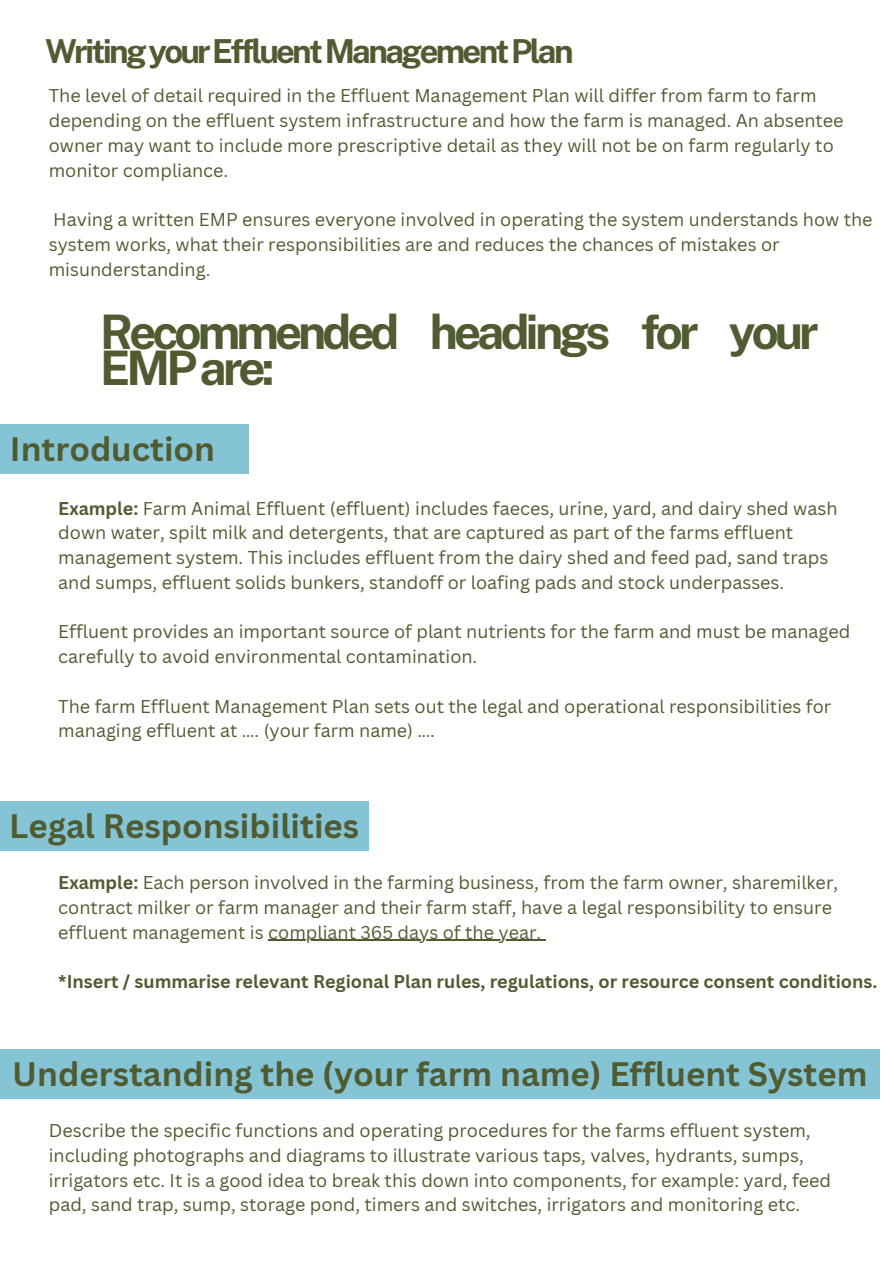
<style>
.page{position:relative;width:894px;height:1264px;background:#fff}
.page>*{position:absolute;margin:0;border:0;box-sizing:border-box;transform-origin:0 0}
.t1{font:700 47.55px/36px "Public Sans";letter-spacing:-.08em;color:#505b31}
.t2{font:700 33px "Canva Sans";color:#505b31}
.t3{font:700 33px "Public Sans";letter-spacing:-.08em;color:#505b31}
.t4{font:18px/24.8px "Canva Sans";color:#505b31}
.t5{font:700 18px "Canva Sans";color:#505b31}
.s1{font-weight:700}
</style>
<div class="page">
<div style="left:0;top:424px;width:248px;height:50px;background:#84c4d5"></div>
<div style="left:0;top:800px;width:368px;height:50px;background:#84c4d5"></div>
<div style="left:0;top:1048px;width:879px;height:50px;background:#84c4d5"></div>
<hr style="left:268px;top:939px;width:273px;height:2px;background:#505b31">
<p class="t3" style="left:45px;top:31px;width:530px">WritingyourEffluentManagementPlan</p>
<p class="t4" style="left:49px;top:83px;width:796px">The level of detail required in the Effluent Management Plan will differ from farm to farm depending on the effluent system infrastructure and how the farm is managed. An absentee owner may want to include more prescriptive detail as they will not be on farm regularly to monitor compliance.</p>
<p class="t4" style="left:49px;top:207px;width:825px">Having a written EMP ensures everyone involved in operating the system understands how the system works, what their responsibilities are and reduces the chances of mistakes or misunderstanding.</p>
<h2 class="t1" style="left:100px;top:313px;width:719px">Recommended headings for your<br>EMPare:</h2>
<p class="t2" style="left:10px;top:425px;width:206px">Introduction</p>
<p class="t4" style="left:58px;top:495px;width:780px"><span class="s1">Example:</span> Farm Animal Effluent (effluent) includes faeces, urine, yard, and dairy shed wash down water, spilt milk and detergents, that are captured as part of the farms effluent management system. This includes effluent from the dairy shed and feed pad, sand traps and sumps, effluent solids bunkers, standoff or loafing pads and stock underpasses.</p>
<p class="t4" style="left:58px;top:619px;width:793px">Effluent provides an important source of plant nutrients for the farm and must be managed carefully to avoid environmental contamination.</p>
<h1 class="t4" style="left:58px;top:693px;width:774px">The farm Effluent Management Plan sets out the legal and operational responsibilities for managing effluent at …. (your farm name) ….</h1>
<h2 class="t2" style="left:9px;top:802px;width:351px">Legal Responsibilities</h2>
<p class="t4" style="left:58px;top:869px;width:781px"><span class="s1">Example:</span> Each person involved in the farming business, from the farm owner, sharemilker, contract milker or farm manager and their farm staff, have a legal responsibility to ensure effluent management is compliant 365 days of the year.</p>
<p class="t5" style="left:58px;top:969px;width:820px">*Insert / summarise relevant Regional Plan rules, regulations, or resource consent conditions.</p>
<h2 class="t2" style="left:12px;top:1050px;width:856px">Understanding the (your farm name) Effluent System</h2>
<h3 class="t4" style="left:49px;top:1117px;width:783px">Describe the specific functions and operating procedures for the farms effluent system, including photographs and diagrams to illustrate various taps, valves, hydrants, sumps, irrigators etc. It is a good idea to break this down into components, for example: yard, feed pad, sand trap, sump, storage pond, timers and switches, irrigators and monitoring etc.</h3>
</div>
